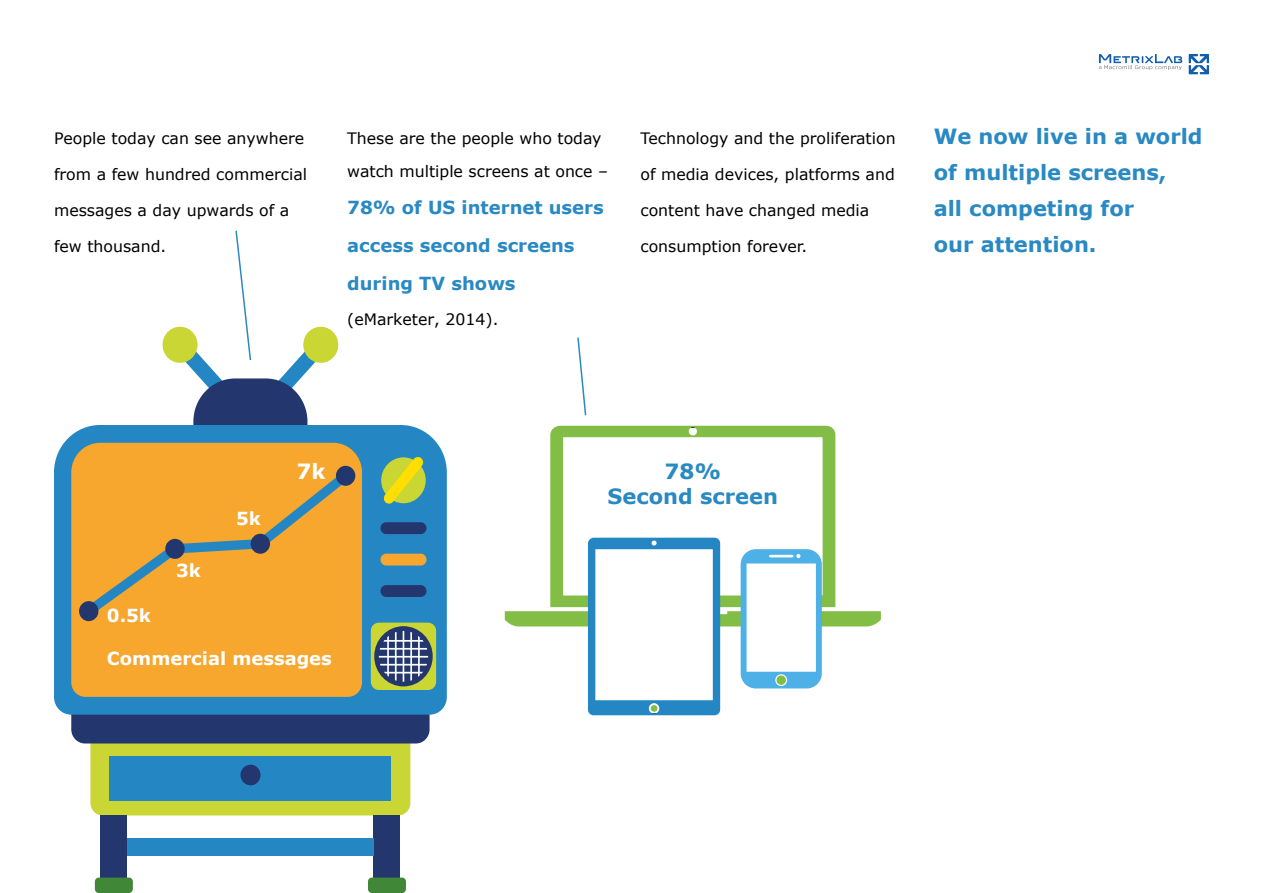
<style>
.page{position:relative;width:1263px;height:893px;background:#fff}
.page>*{position:absolute;margin:0;border:0;box-sizing:border-box;transform-origin:0 0}
.t1{font:700 21px/36px "Verdana";color:#2989c2}
.t2{font:700 21px "Verdana";color:#fff}
.t3{font:700 18px/38.1px "Verdana";color:#2989c2}
.t4{font:700 18px "Verdana";color:#fff}
.t5{font:15.75px/33.3px "Verdana";color:#000}
</style>
<div class="page">
<svg style="left:550px;top:426px;width:285px;height:112px"></svg>
<div style="left:374px;top:815px;width:26px;height:62px;background:#24366e"></div>
<div style="left:100px;top:815px;width:27px;height:62px;background:#24366e"></div>
<div style="left:127px;top:838px;width:247px;height:17px;background:#2487c4"></div>
<div style="left:368px;top:877px;width:38px;height:16px;background:#408738;border-radius:4px"></div>
<div style="left:95px;top:877px;width:38px;height:16px;background:#408738;border-radius:4px"></div>
<svg style="left:71px;top:715px;width:359px;height:100px;background:#648f86"></svg>
<svg style="left:54px;top:425px;width:393px;height:290px;background:#2d8bc5"></svg>
<div style="left:71px;top:443px;width:291px;height:254px;background:#f7a62e"></div>
<svg style="left:381px;top:457px;width:45px;height:46px"></svg>
<svg style="left:383px;top:456px;width:41px;height:48px;background:#becb3a"></svg>
<div style="left:380px;top:554px;width:46px;height:11px;background:#f7a62e;border-radius:6px"></div>
<div style="left:380px;top:522px;width:46px;height:12px;background:#24366e;border-radius:6px"></div>
<div style="left:380px;top:585px;width:46px;height:12px;background:#24366e;border-radius:6px"></div>
<div style="left:371px;top:623px;width:65px;height:67px;background:#c9d633;border-radius:8px"></div>
<div style="left:374px;top:626px;width:59px;height:60px;background:#24366e;border-radius:50%"></div>
<svg style="left:379px;top:631px;width:49px;height:51px"></svg>
<div style="left:89px;top:470px;width:262px;height:147px;background:#f7a62e"></div>
<div style="left:79px;top:601px;width:19px;height:20px;background:#24366e;border-radius:50%"></div>
<div style="left:165px;top:539px;width:20px;height:20px;background:#24366e;border-radius:50%"></div>
<div style="left:251px;top:534px;width:19px;height:20px;background:#24366e;border-radius:50%"></div>
<div style="left:336px;top:466px;width:19px;height:20px;background:#24366e;border-radius:50%"></div>
<svg style="left:1189px;top:54px;width:20px;height:20px"></svg>
<svg style="left:1099px;top:54px;width:83px;height:16px"></svg>
<svg style="left:505px;top:538px;width:376px;height:177px"></svg>
<div style="left:777px;top:676px;width:9px;height:9px;background:#dbecca;border-radius:50%"></div>
<div style="left:776px;top:675px;width:10px;height:10px;background:#82bd45;border-radius:50%"></div>
<svg style="left:161px;top:230px;width:179px;height:206px"></svg>
<svg style="left:577px;top:337px;width:10px;height:79px"></svg>
<p class="t5" style="left:54px;top:122px;width:252px">People today can see anywhere</p>
<p class="t5" style="left:54px;top:158px;width:255px">from a few hundred commercial</p>
<p class="t5" style="left:54px;top:194px;width:237px">messages a day upwards of a</p>
<p class="t5" style="left:54px;top:230px;width:114px">few thousand.</p>
<p class="t5" style="left:347px;top:122px;width:262px">These are the people who today watch multiple screens at once –</p>
<p class="t3" style="left:347px;top:189px;width:258px">78% of US internet users access second screens during TV shows</p>
<p class="t5" style="left:347px;top:303px;width:153px">(eMarketer, 2014).</p>
<p class="t5" style="left:640px;top:122px;width:257px">Technology and the proliferation</p>
<p class="t5" style="left:640px;top:158px;width:256px">of media devices, platforms and</p>
<p class="t5" style="left:640px;top:194px;width:230px">content have changed media</p>
<p class="t5" style="left:640px;top:230px;width:168px">consumption forever.</p>
<p class="t1" style="left:934px;top:119px;width:270px">We now live in a world of multiple screens,<br>all competing for<br>our attention.</p>
<p class="t4" style="left:176px;top:559px;width:26px">3k</p>
<p class="t4" style="left:236px;top:507px;width:26px">5k</p>
<p class="t2" style="left:296px;top:457px;width:31px">7k</p>
<p class="t4" style="left:107px;top:603px;width:46px">0.5k</p>
<p class="t4" style="left:107px;top:646px;width:227px">Commercial messages</p>
<p class="t1" style="left:664px;top:453px;width:58px">78%</p>
<p class="t1" style="left:607px;top:478px;width:172px">Second screen</p>
</div>
